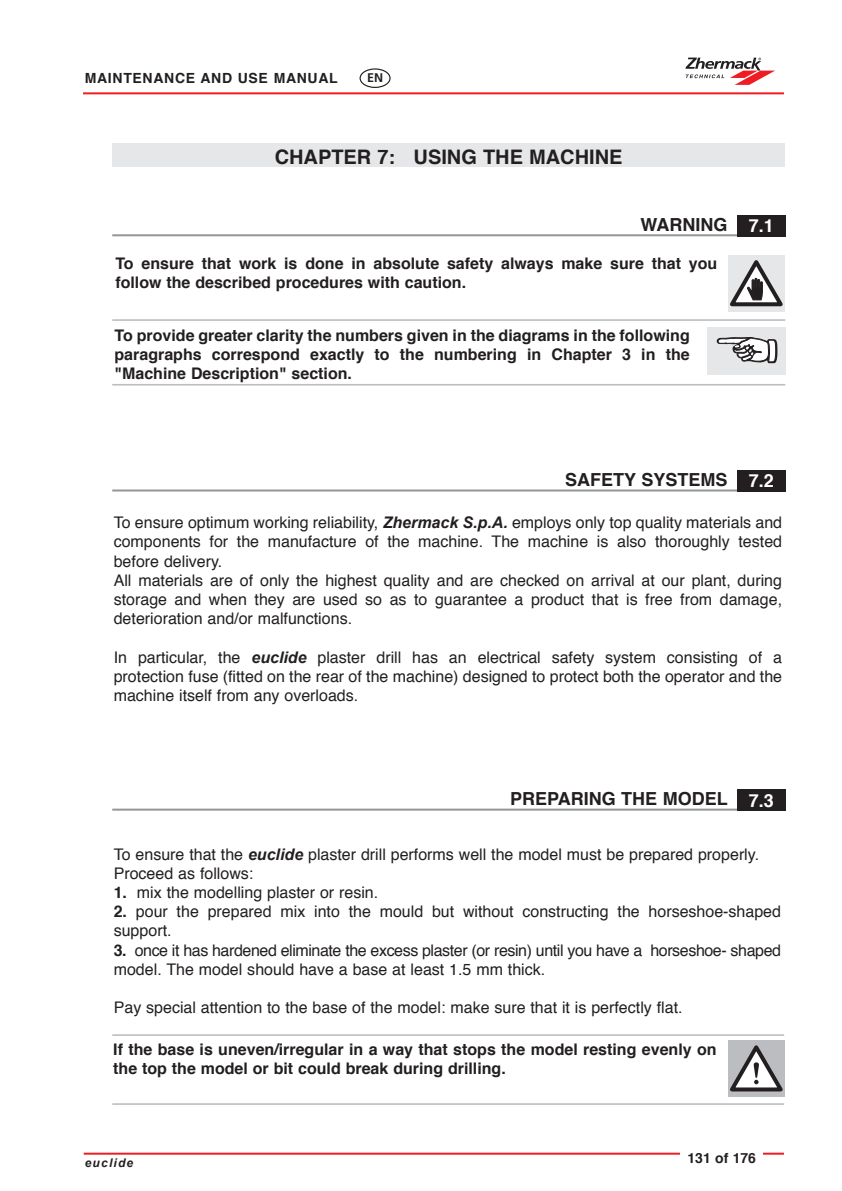
<style>
.page{position:relative;width:842px;height:1191px;background:#fff}
.page>*{position:absolute;margin:0;border:0;box-sizing:border-box;transform-origin:0 0}
.t1{font:700 20px "Helvetica";color:#231f20}
.t2{font:700 18px "Helvetica";color:#231f20}
.t3{font:16px/19.2px "Helvetica";color:#231f20}
.t4{font:700 16px/19.2px "Helvetica";color:#231f20}
.t5{font:16px/19.2px "Helvetica";letter-spacing:-.025em;color:#231f20}
.t6{font:700 14px "Helvetica";letter-spacing:.05em;color:#231f20}
.t7{font:700 12.6px "Frutiger";color:#231f20}
.t8{font:italic 700 12px "Arial";letter-spacing:.1em;color:#231f20}
.s1{color:#fff}
.s2{font-family:"Arial";font-weight:700;font-style:italic}
.s3{font-weight:700}
</style>
<div class="page">
<hr style="left:84px;top:1152px;width:700px;height:2px;background:#ee1d23">
<div style="left:680px;top:1150px;width:83px;height:19px;background:#fff"></div>
<hr style="left:83px;top:92px;width:701px;height:2px;background:#ee1d23">
<svg style="left:685px;top:58px;width:90px;height:27px"></svg>
<div style="left:360px;top:68px;width:31px;height:20px;border:1px solid #231f20;border-radius:50%"></div>
<div style="left:729px;top:255px;width:56px;height:57px;background:#e6e7e9"></div>
<svg style="left:728px;top:255px;width:55px;height:55px"></svg>
<hr style="left:112px;top:234px;width:671px;height:2px;background:#939598">
<div style="left:737px;top:215px;width:48px;height:21px;background:#231f20"></div>
<hr style="left:112px;top:489px;width:671px;height:2px;background:#939598">
<div style="left:737px;top:470px;width:48px;height:21px;background:#231f20"></div>
<div style="left:112px;top:144px;width:673px;height:23px;background:#e6e7e9"></div>
<hr style="left:112px;top:319px;width:673px;height:2px;background:#bcbdc0">
<div style="left:707px;top:327px;width:78px;height:47px;background:#e6e7e9"></div>
<svg style="left:716px;top:337px;width:61px;height:27px"></svg>
<hr style="left:112px;top:384px;width:673px;height:1px;background:#bcbdc0">
<hr style="left:112px;top:808px;width:671px;height:2px;background:#939598">
<div style="left:737px;top:789px;width:48px;height:21px;background:#231f20"></div>
<hr style="left:112px;top:1034px;width:672px;height:2px;background:#bcbdc0">
<hr style="left:112px;top:1103px;width:672px;height:1px;background:#bcbdc0">
<div style="left:729px;top:1040px;width:56px;height:57px;background:#bcbdc0"></div>
<svg style="left:728px;top:1040px;width:55px;height:55px"></svg>
<p class="t6" style="left:85px;top:72px;width:255px">MAINTENANCE AND USE MANUAL</p>
<p class="t7" style="left:367px;top:73px;width:18px">EN</p>
<p class="t1" style="left:275px;top:149px;width:349px">CHAPTER 7: USING THE MACHINE</p>
<p class="t2" style="left:640px;top:217px;width:135px">WARNING <span class="s1">7.1</span></p>
<p class="t4" style="left:115px;top:255px;width:603px">To ensure that work is done in absolute safety always make sure that you follow the described procedures with caution.</p>
<p class="t4" style="left:115px;top:327px;width:577px;text-align:justify">To provide greater clarity the numbers given in the diagrams in the following paragraphs correspond exactly to the numbering in Chapter 3 in the "Machine Description" section.</p>
<p class="t2" style="left:565px;top:472px;width:210px">SAFETY SYSTEMS <span class="s1">7.2</span></p>
<p class="t3" style="left:114px;top:514px;width:670px">To ensure optimum working reliability, <span class="s2">Zhermack S.p.A.</span> employs only top quality materials and components for the manufacture of the machine. The machine is also thoroughly tested before delivery.<br>All materials are of only the highest quality and are checked on arrival at our plant, during storage and when they are used so as to guarantee a product that is free from damage, deterioration and/or malfunctions.</p>
<p class="t3" style="left:114px;top:648px;width:670px;text-align:justify">In particular, the <span class="s2">euclide</span> plaster drill has an electrical safety system consisting of a protection fuse (fitted on the rear of the machine) designed to protect both the operator and the machine itself from any overloads.</p>
<p class="t2" style="left:510px;top:791px;width:265px">PREPARING THE MODEL <span class="s1">7.3</span></p>
<p class="t3" style="left:114px;top:845px;width:647px">To ensure that the <span class="s2">euclide</span> plaster drill performs well the model must be prepared properly.<br>Proceed as follows:</p>
<p class="t3" style="left:114px;top:884px;width:266px"><span class="s3">1.</span> mix the modelling plaster or resin.</p>
<p class="t3" style="left:114px;top:903px;width:669px"><span class="s3">2.</span> pour the prepared mix into the mould but without constructing the horseshoe-shaped support.</p>
<p class="t5" style="left:114px;top:941px;width:669px"><span class="s3">3.</span> once it has hardened eliminate the excess plaster (or resin) until you have a horseshoe- shaped model. The model should have a base at least 1.5 mm thick.</p>
<p class="t3" style="left:114px;top:999px;width:570px">Pay special attention to the base of the model: make sure that it is perfectly flat.</p>
<p class="t4" style="left:113px;top:1040px;width:605px">If the base is uneven/irregular in a way that stops the model resting evenly on the top the model or bit could break during drilling.</p>
<p class="t8" style="left:85px;top:1156px;width:50px">euclide</p>
<p class="t6" style="left:687px;top:1152px;width:70px">131 of 176</p>
</div>
